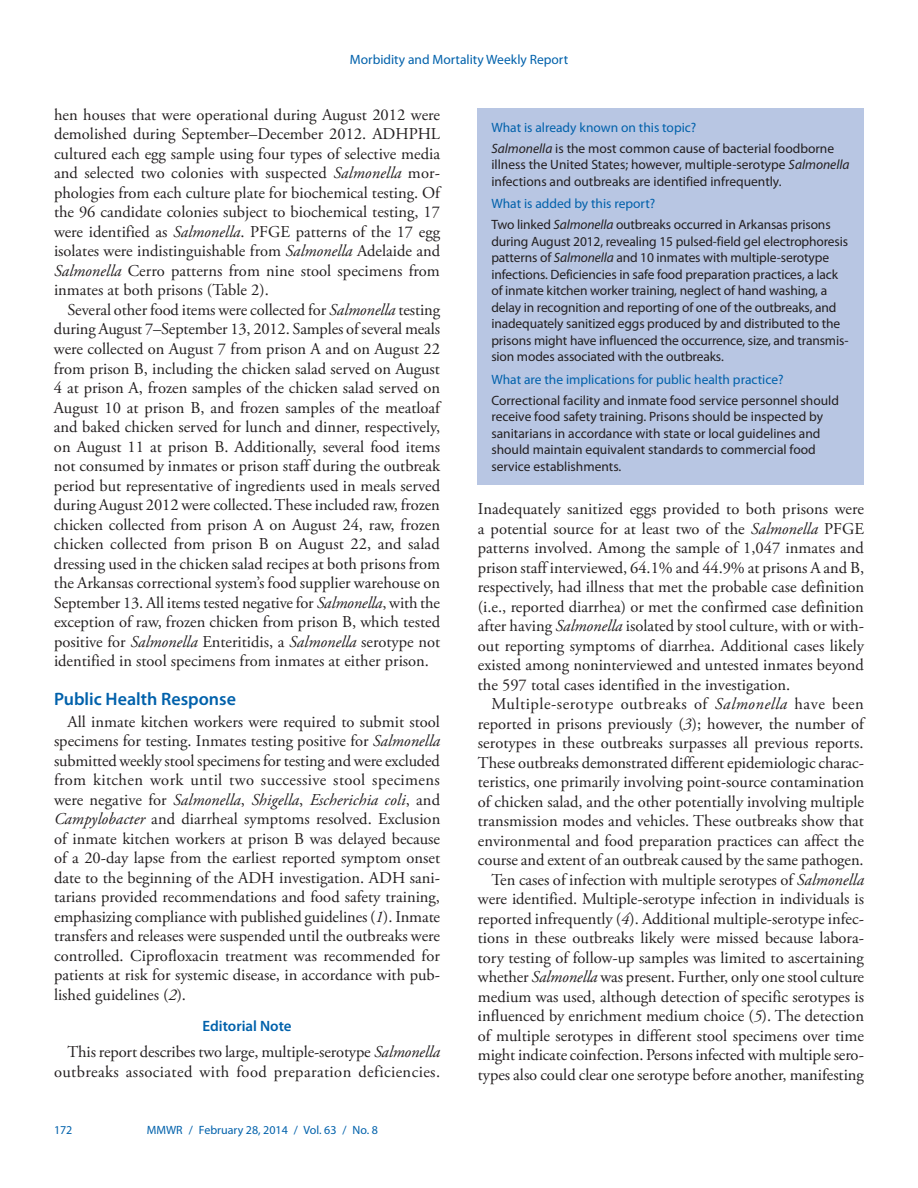
<style>
.page{position:relative;width:918px;height:1188px;background:#fff}
.page>*{position:absolute;margin:0;border:0;box-sizing:border-box;transform-origin:0 0}
.headline2{font:600 18px "Myriad Pro";color:#0161ab}
.body_copy{font:16.5px/19.5px "Adobe Garamond Pro";color:#231f20;text-align:justify}
.body_copy-2{font:16.5px/19.5px "Adobe Garamond Pro";letter-spacing:.025em;color:#231f20;text-align:right}
.headline3{font:600 15px "Myriad Pro";color:#0161ab}
.fb_answer{font:13.5px/16.5px "Myriad Pro";letter-spacing:-.01em;color:#231f20}
.fb_question{font:13.5px "Myriad Pro";color:#0161ab}
.t1{font:12px "Myriad Pro";color:#0161ab}
.s1{font-style:italic}
</style>
<div class="page">
<div style="left:478px;top:108px;width:386px;height:376px;background:#b8c6e3"></div>
<p class="fb_question" style="left:350px;top:51px;width:220px">Morbidity and Mortality Weekly Report</p>
<p class="body_copy" style="left:54px;top:106px;width:388px">hen houses that were operational during August 2012 were demolished during September–December 2012. ADHPHL cultured each egg sample using four types of selective media and selected two colonies with suspected <span class="s1">Salmonella</span> mor&shy;phologies from each culture plate for biochemical testing. Of the 96 candidate colonies subject to biochemical testing, 17 were identified as <span class="s1">Salmonella</span>. PFGE patterns of the 17 egg isolates were indistinguishable from <span class="s1">Salmonella</span> Adelaide and <span class="s1">Salmonella</span> Cerro patterns from nine stool specimens from inmates at both prisons (Table 2).</p>
<p class="body_copy" style="left:54px;top:301px;width:388px;text-indent:14px">Several other food items were collected for <span class="s1">Salmonella</span> testing during August 7–September 13, 2012. Samples of several meals were collected on August 7 from prison A and on August 22 from prison B, including the chicken salad served on August 4 at prison A, frozen samples of the chicken salad served on August 10 at prison B, and frozen samples of the meatloaf and baked chicken served for lunch and dinner, respectively, on August 11 at prison B. Additionally, several food items not consumed by inmates or prison staff during the outbreak period but representative of ingredients used in meals served during August 2012 were collected. These included raw, frozen chicken collected from prison A on August 24, raw, frozen chicken collected from prison B on August 22, and salad dressing used in the chicken salad recipes at both prisons from the Arkansas correctional system’s food supplier warehouse on September 13. All items tested negative for <span class="s1">Salmonella</span>, with the exception of raw, frozen chicken from prison B, which tested positive for <span class="s1">Salmonella</span> Enteritidis, a <span class="s1">Salmonella</span> serotype not identified in stool specimens from inmates at either prison.</p>
<p class="headline2" style="left:54px;top:687px;width:184px">Public Health Response</p>
<p class="body_copy" style="left:54px;top:712px;width:388px;text-indent:13px">All inmate kitchen workers were required to submit stool specimens for testing. Inmates testing positive for <span class="s1">Salmonella </span>submitted weekly stool specimens for testing and were excluded from kitchen work until two successive stool specimens were negative for <span class="s1">Salmonella</span>, <span class="s1">Shigella</span>, <span class="s1">Escherichia coli</span>, and <span class="s1">Campylobacter</span> and diarrheal symptoms resolved. Exclusion of inmate kitchen workers at prison B was delayed because of a 20-day lapse from the earliest reported symptom onset date to the beginning of the ADH investigation. ADH sani&shy;tarians provided recommendations and food safety training, emphasizing compliance with published guidelines (<span class="s1">1</span>). Inmate transfers and releases were suspended until the outbreaks were controlled. Ciprofloxacin treatment was recommended for patients at risk for systemic disease, in accordance with pub&shy;lished guidelines (<span class="s1">2</span>).</p>
<p class="headline3" style="left:202px;top:1017px;width:91px">Editorial Note</p>
<p class="body_copy-2" style="left:54px;top:1043px;width:388px">This report describes two large, multiple-serotype <span class="s1">Salmonella </span>outbreaks associated with food preparation deficiencies.</p>
<p class="t1" style="left:54px;top:1123px;width:20px">172</p>
<p class="t1" style="left:147px;top:1123px;width:233px">MMWR / February 28, 2014 / Vol. 63 / No. 8</p>
<p class="fb_question" style="left:491px;top:119px;width:206px">What is already known on this topic?</p>
<p class="fb_answer" style="left:491px;top:140px;width:360px"><span class="s1">Salmonella</span> is the most common cause of bacterial foodborne illness the United States; however, multiple-serotype <span class="s1">Salmonella </span>infections and outbreaks are identified infrequently.</p>
<p class="fb_question" style="left:491px;top:195px;width:165px">What is added by this report?</p>
<p class="fb_answer" style="left:491px;top:216px;width:359px">Two linked <span class="s1">Salmonella</span> outbreaks occurred in Arkansas prisons during August 2012, revealing 15 pulsed-field gel electrophoresis patterns of <span class="s1">Salmonella</span> and 10 inmates with multiple-serotype infections. Deficiencies in safe food preparation practices, a lack of inmate kitchen worker training, neglect of hand washing, a delay in recognition and reporting of one of the outbreaks, and inadequately sanitized eggs produced by and distributed to the prisons might have influenced the occurrence, size, and transmis&shy;sion modes associated with the outbreaks.</p>
<p class="fb_question" style="left:491px;top:371px;width:294px">What are the implications for public health practice?</p>
<p class="fb_answer" style="left:491px;top:392px;width:349px">Correctional facility and inmate food service personnel should receive food safety training. Prisons should be inspected by sanitarians in accordance with state or local guidelines and should maintain equivalent standards to commercial food service establishments.</p>
<p class="body_copy" style="left:478px;top:500px;width:388px">Inadequately sanitized eggs provided to both prisons were a potential source for at least two of the <span class="s1">Salmonella</span> PFGE patterns involved. Among the sample of 1,047 inmates and prison staff interviewed, 64.1% and 44.9% at prisons A and B, respectively, had illness that met the probable case definition (i.e., reported diarrhea) or met the confirmed case definition after having <span class="s1">Salmonella</span> isolated by stool culture, with or with&shy;out reporting symptoms of diarrhea. Additional cases likely existed among noninterviewed and untested inmates beyond the 597 total cases identified in the investigation.</p>
<p class="body_copy" style="left:478px;top:695px;width:388px;text-indent:13px">Multiple-serotype outbreaks of <span class="s1">Salmonella</span> have been reported in prisons previously (<span class="s1">3</span>); however, the number of serotypes in these outbreaks surpasses all previous reports.<br>These outbreaks demonstrated different epidemiologic charac&shy;teristics, one primarily involving point-source contamination of chicken salad, and the other potentially involving multiple transmission modes and vehicles. These outbreaks show that environmental and food preparation practices can affect the course and extent of an outbreak caused by the same pathogen.</p>
<p class="body_copy" style="left:478px;top:870px;width:388px;text-indent:13px">Ten cases of infection with multiple serotypes of <span class="s1">Salmonella </span>were identified. Multiple-serotype infection in individuals is reported infrequently (<span class="s1">4</span>). Additional multiple-serotype infec&shy;tions in these outbreaks likely were missed because labora&shy;tory testing of follow-up samples was limited to ascertaining whether <span class="s1">Salmonella</span> was present. Further, only one stool culture medium was used, although detection of specific serotypes is influenced by enrichment medium choice (<span class="s1">5</span>). The detection of multiple serotypes in different stool specimens over time might indicate coinfection. Persons infected with multiple sero&shy;types also could clear one serotype before another, manifesting</p>
</div>
